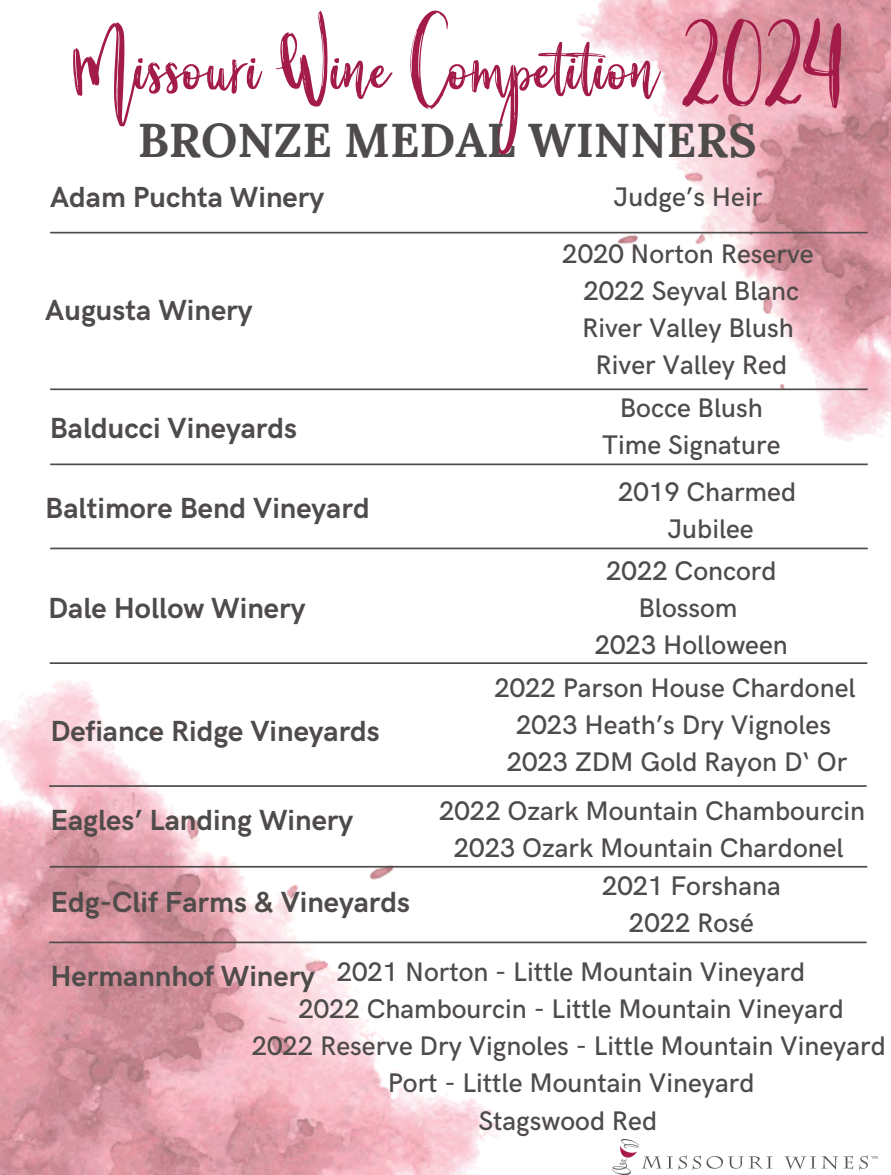
<style>
.page{position:relative;width:891px;height:1175px;background:#fff}
.page>*{position:absolute;margin:0;border:0;box-sizing:border-box;transform-origin:0 0}
.t1{font:180px "Smaragdines Script";color:#a31c49}
.t2{font:700 47.25px "Lora";color:#4e4b4a}
.t3{font:700 29.25px "HK Grotesk";color:#4e4b4a}
.t4{font:500 27px "HK Grotesk";color:#4e4b4a}
</style>
<div class="page">
<img style="left:0;top:680px;width:501px;height:494px">
<img style="left:501px;top:0;width:390px;height:442px">
<img style="left:613px;top:1139px;width:264px;height:35px">
<hr style="left:50px;top:232px;width:818px;height:1px;background:#4e4b4a">
<hr style="left:50px;top:388px;width:818px;height:2px;background:#4e4b4a">
<hr style="left:50px;top:463px;width:818px;height:2px;background:#4e4b4a">
<hr style="left:50px;top:547px;width:818px;height:2px;background:#4e4b4a">
<hr style="left:50px;top:662px;width:817px;height:2px;background:#4e4b4a">
<hr style="left:49px;top:785px;width:818px;height:2px;background:#4e4b4a">
<hr style="left:50px;top:866px;width:817px;height:1px;background:#4e4b4a">
<hr style="left:49px;top:941px;width:818px;height:2px;background:#4e4b4a">
<p class="t1" style="left:75px;top:-57px;width:770px">Missouri Wine Competition 2024</p>
<h2 class="t2" style="left:138px;top:109px;width:621px">BRONZE MEDAL WINNERS</h2>
<p class="t3" style="left:50px;top:181px;width:275px">Adam Puchta Winery</p>
<p class="t4" style="left:614px;top:181px;width:150px">Judge’s Heir</p>
<p class="t3" style="left:45px;top:294px;width:209px">Augusta Winery</p>
<p class="t3" style="left:50px;top:411px;width:249px">Balducci Vineyards</p>
<p class="t3" style="left:45px;top:492px;width:326px">Baltimore Bend Vineyard</p>
<p class="t3" style="left:48px;top:591px;width:259px">Dale Hollow Winery</p>
<p class="t3" style="left:50px;top:714px;width:331px">Defiance Ridge Vineyards</p>
<p class="t4" style="left:562px;top:238px;width:253px">2020 Norton Reserve</p>
<p class="t4" style="left:583px;top:276px;width:217px">2022 Seyval Blanc</p>
<p class="t4" style="left:582px;top:313px;width:213px">River Valley Blush</p>
<p class="t4" style="left:596px;top:350px;width:193px">River Valley Red</p>
<p class="t4" style="left:620px;top:393px;width:145px">Bocce Blush</p>
<p class="t4" style="left:602px;top:430px;width:180px">Time Signature</p>
<p class="t4" style="left:618px;top:477px;width:179px">2019 Charmed</p>
<p class="t4" style="left:667px;top:514px;width:88px">Jubilee</p>
<p class="t4" style="left:606px;top:555px;width:172px">2022 Concord</p>
<p class="t4" style="left:638px;top:592px;width:101px">Blossom</p>
<p class="t4" style="left:595px;top:629px;width:195px">2023 Holloween</p>
<p class="t4" style="left:494px;top:672px;width:363px">2022 Parson House Chardonel</p>
<p class="t4" style="left:516px;top:709px;width:316px">2023 Heath’s Dry Vignoles</p>
<p class="t4" style="left:507px;top:746px;width:342px">2023 ZDM Gold Rayon D‘ Or</p>
<p class="t3" style="left:50px;top:803px;width:304px">Eagles’ Landing Winery</p>
<p class="t4" style="left:439px;top:795px;width:428px">2022 Ozark Mountain Chambourcin</p>
<p class="t4" style="left:454px;top:832px;width:391px">2023 Ozark Mountain Chardonel</p>
<p class="t3" style="left:50px;top:886px;width:361px">Edg-Clif Farms &amp; Vineyards</p>
<p class="t4" style="left:602px;top:871px;width:180px">2021 Forshana</p>
<p class="t4" style="left:629px;top:908px;width:126px">2022 Rosé</p>
<p class="t3" style="left:50px;top:959px;width:266px">Hermannhof Winery</p>
<p class="t4" style="left:337px;top:956px;width:470px">2021 Norton - Little Mountain Vineyard</p>
<p class="t4" style="left:298px;top:993px;width:547px">2022 Chambourcin - Little Mountain Vineyard</p>
<p class="t4" style="left:252px;top:1031px;width:636px">2022 Reserve Dry Vignoles - Little Mountain Vineyard</p>
<p class="t4" style="left:388px;top:1068px;width:368px">Port - Little Mountain Vineyard</p>
<p class="t4" style="left:478px;top:1105px;width:180px">Stagswood Red</p>
</div>
